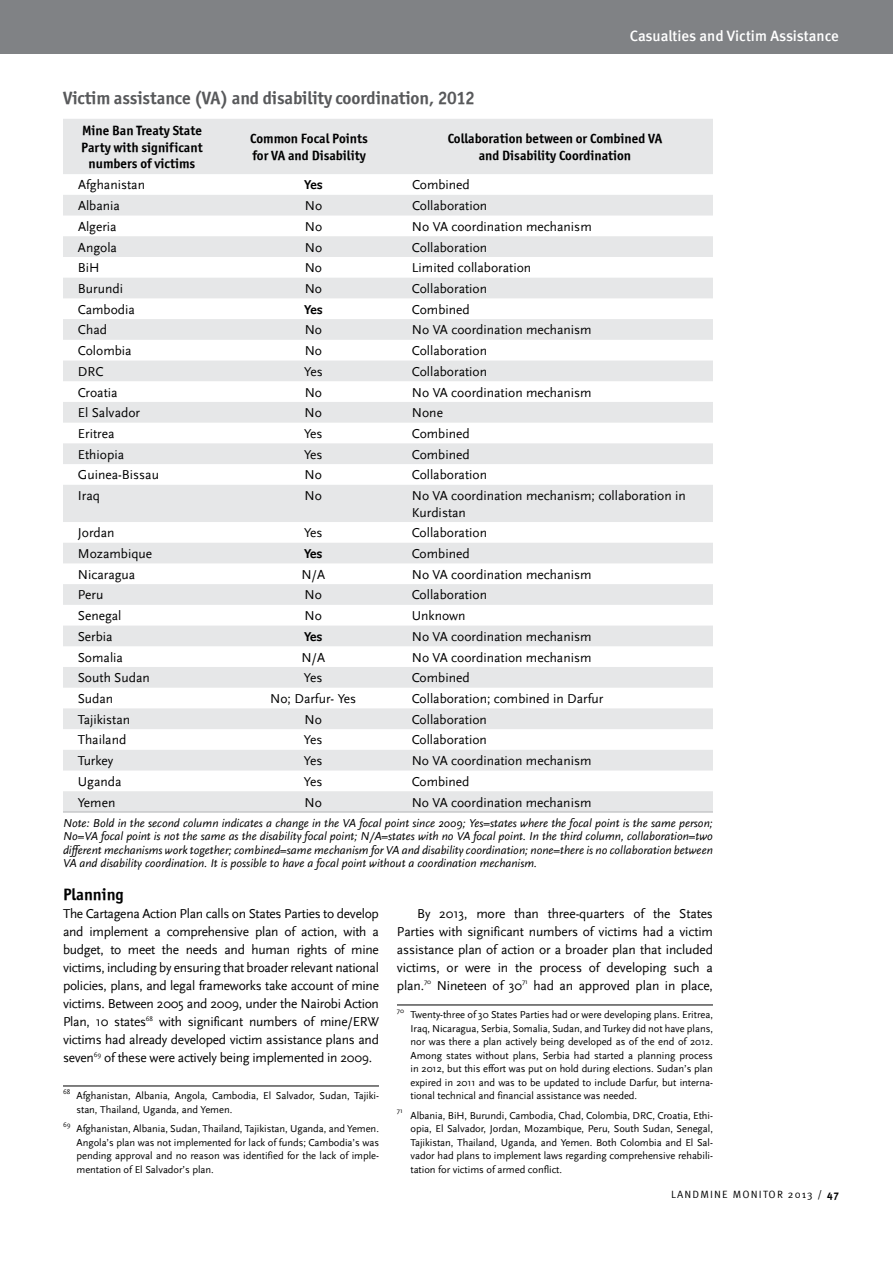
<style>
.page{position:relative;width:893px;height:1263px;background:#fff}
.page>*{position:absolute;margin:0;border:0;box-sizing:border-box;transform-origin:0 0}
.t1{font:18px "Officina Sans ITCTT Bold";letter-spacing:-.01em;color:#58595b}
.t2{font:16.5px "Officina Sans ITCTT Bold";color:#000}
.t3{font:500 15px "Meta";color:#fff}
.t4{font:13.5px/18px "Scala Sans";color:#000;text-align:justify}
.t5{font:13.5px/16.5px "Officina Sans ITCTT Bold";color:#000;text-align:center}
.t6{font:700 13.5px "Scala Sans";letter-spacing:-.045em;color:#000}
.t7{font:italic 12px/13.5px "Scala Sans";color:#000;text-align:justify}
.t8{font:10.5px/13.5px "Scala Sans";letter-spacing:-.005em;color:#000;text-align:justify}
.t9{font:10.5px "Meta Normal Caps";letter-spacing:.11em;color:#000}
.t10{font:7.05px "Scala Sans";letter-spacing:-.005em;color:#000}
.s1{font-family:"Meta";font-weight:700}
</style>
<div class="page">
<div style="left:0;top:0;width:893px;height:54px;background:#808285"></div>
<hr style="left:63px;top:1085px;width:316px;height:1px;background:#000">
<hr style="left:397px;top:1004px;width:316px;height:1px;background:#000">
<svg style="left:63px;top:119px;width:650px;height:692px;fill:#e6e7e8"></svg>
<hr style="left:63px;top:811px;width:158px;height:2px;background:#c7c8ca">
<hr style="left:221px;top:811px;width:176px;height:2px;background:#c7c8ca">
<hr style="left:397px;top:811px;width:316px;height:2px;background:#c7c8ca">
<p class="t3" style="left:630px;top:28px;width:211px">Casualties and Victim Assistance</p>
<h1 class="t1" style="left:63px;top:86px;width:413px">Victim assistance (VA) and disability coordination, 2012</h1>
<p class="t5" style="left:81px;top:122px;width:123px">Mine Ban Treaty State<br>Party with significant numbers of victims</p>
<p class="t5" style="left:250px;top:130px;width:119px;text-align:left">Common Focal Points for VA and Disability</p>
<p class="t5" style="left:448px;top:130px;width:216px">Collaboration between or Combined VA and Disability Coordination</p>
<p class="t4" style="left:78px;top:176px;width:69px">Afghanistan</p>
<p class="t6" style="left:304px;top:177px;width:20px">Yes</p>
<p class="t4" style="left:412px;top:176px;width:59px">Combined</p>
<p class="t4" style="left:78px;top:197px;width:43px">Albania</p>
<p class="t4" style="left:305px;top:197px;width:19px">No</p>
<p class="t4" style="left:412px;top:197px;width:77px">Collaboration</p>
<p class="t4" style="left:78px;top:218px;width:40px">Algeria</p>
<p class="t4" style="left:305px;top:218px;width:19px">No</p>
<p class="t4" style="left:412px;top:218px;width:181px">No VA coordination mechanism</p>
<p class="t4" style="left:78px;top:238px;width:41px">Angola</p>
<p class="t4" style="left:305px;top:238px;width:19px">No</p>
<p class="t4" style="left:412px;top:238px;width:77px">Collaboration</p>
<p class="t4" style="left:78px;top:259px;width:23px">BiH</p>
<p class="t4" style="left:305px;top:259px;width:19px">No</p>
<p class="t4" style="left:412px;top:259px;width:121px">Limited collaboration</p>
<p class="t4" style="left:78px;top:280px;width:47px">Burundi</p>
<p class="t4" style="left:305px;top:280px;width:19px">No</p>
<p class="t4" style="left:412px;top:280px;width:77px">Collaboration</p>
<p class="t4" style="left:78px;top:301px;width:58px">Cambodia</p>
<p class="t6" style="left:304px;top:302px;width:20px">Yes</p>
<p class="t4" style="left:412px;top:301px;width:59px">Combined</p>
<p class="t4" style="left:78px;top:321px;width:31px">Chad</p>
<p class="t4" style="left:305px;top:321px;width:19px">No</p>
<p class="t4" style="left:412px;top:321px;width:181px">No VA coordination mechanism</p>
<p class="t4" style="left:78px;top:342px;width:55px">Colombia</p>
<p class="t4" style="left:305px;top:342px;width:19px">No</p>
<p class="t4" style="left:412px;top:342px;width:77px">Collaboration</p>
<p class="t4" style="left:78px;top:363px;width:27px">DRC</p>
<p class="t4" style="left:304px;top:363px;width:20px">Yes</p>
<p class="t4" style="left:412px;top:363px;width:77px">Collaboration</p>
<p class="t4" style="left:78px;top:383px;width:41px">Croatia</p>
<p class="t4" style="left:305px;top:383px;width:19px">No</p>
<p class="t4" style="left:412px;top:383px;width:181px">No VA coordination mechanism</p>
<p class="t4" style="left:78px;top:404px;width:64px">El Salvador</p>
<p class="t4" style="left:305px;top:404px;width:19px">No</p>
<p class="t4" style="left:412px;top:404px;width:33px">None</p>
<p class="t4" style="left:78px;top:425px;width:38px">Eritrea</p>
<p class="t4" style="left:304px;top:425px;width:20px">Yes</p>
<p class="t4" style="left:412px;top:425px;width:59px">Combined</p>
<p class="t4" style="left:78px;top:445px;width:48px">Ethiopia</p>
<p class="t4" style="left:304px;top:445px;width:20px">Yes</p>
<p class="t4" style="left:412px;top:445px;width:59px">Combined</p>
<p class="t4" style="left:78px;top:466px;width:83px">Guinea-Bissau</p>
<p class="t4" style="left:305px;top:466px;width:19px">No</p>
<p class="t4" style="left:412px;top:466px;width:77px">Collaboration</p>
<p class="t4" style="left:78px;top:487px;width:24px">Iraq</p>
<p class="t4" style="left:305px;top:487px;width:19px">No</p>
<p class="t4" style="left:412px;top:488px;width:276px;line-height:16.5px">No VA coordination mechanism; collaboration in<br>Kurdistan</p>
<p class="t4" style="left:78px;top:524px;width:38px">Jordan</p>
<p class="t4" style="left:304px;top:524px;width:20px">Yes</p>
<p class="t4" style="left:412px;top:524px;width:77px">Collaboration</p>
<p class="t4" style="left:78px;top:545px;width:76px">Mozambique</p>
<p class="t6" style="left:304px;top:546px;width:20px">Yes</p>
<p class="t4" style="left:412px;top:545px;width:59px">Combined</p>
<p class="t4" style="left:78px;top:566px;width:59px">Nicaragua</p>
<p class="t4" style="left:301px;top:566px;width:25px">N/A</p>
<p class="t4" style="left:412px;top:566px;width:181px">No VA coordination mechanism</p>
<p class="t4" style="left:78px;top:586px;width:27px">Peru</p>
<p class="t4" style="left:305px;top:586px;width:19px">No</p>
<p class="t4" style="left:412px;top:586px;width:77px">Collaboration</p>
<p class="t4" style="left:78px;top:607px;width:45px">Senegal</p>
<p class="t4" style="left:305px;top:607px;width:19px">No</p>
<p class="t4" style="left:412px;top:607px;width:55px">Unknown</p>
<p class="t4" style="left:78px;top:628px;width:36px">Serbia</p>
<p class="t6" style="left:304px;top:629px;width:20px">Yes</p>
<p class="t4" style="left:412px;top:628px;width:181px">No VA coordination mechanism</p>
<p class="t4" style="left:78px;top:648px;width:47px">Somalia</p>
<p class="t4" style="left:301px;top:648px;width:25px">N/A</p>
<p class="t4" style="left:412px;top:648px;width:181px">No VA coordination mechanism</p>
<p class="t4" style="left:78px;top:669px;width:74px">South Sudan</p>
<p class="t4" style="left:304px;top:669px;width:20px">Yes</p>
<p class="t4" style="left:412px;top:669px;width:59px">Combined</p>
<p class="t4" style="left:78px;top:690px;width:37px">Sudan</p>
<p class="t4" style="left:270px;top:690px;width:88px">No; Darfur- Yes</p>
<p class="t4" style="left:412px;top:690px;width:193px">Collaboration; combined in Darfur</p>
<p class="t4" style="left:78px;top:711px;width:54px">Tajikistan</p>
<p class="t4" style="left:305px;top:711px;width:19px">No</p>
<p class="t4" style="left:412px;top:711px;width:77px">Collaboration</p>
<p class="t4" style="left:78px;top:731px;width:50px">Thailand</p>
<p class="t4" style="left:304px;top:731px;width:20px">Yes</p>
<p class="t4" style="left:412px;top:731px;width:77px">Collaboration</p>
<p class="t4" style="left:78px;top:752px;width:37px">Turkey</p>
<p class="t4" style="left:304px;top:752px;width:20px">Yes</p>
<p class="t4" style="left:412px;top:752px;width:181px">No VA coordination mechanism</p>
<p class="t4" style="left:78px;top:773px;width:45px">Uganda</p>
<p class="t4" style="left:304px;top:773px;width:20px">Yes</p>
<p class="t4" style="left:412px;top:773px;width:59px">Combined</p>
<p class="t4" style="left:78px;top:793px;width:39px">Yemen</p>
<p class="t4" style="left:304px;top:793px;width:19px">No</p>
<p class="t4" style="left:412px;top:793px;width:181px">No VA coordination mechanism</p>
<p class="t7" style="left:63px;top:816px;width:651px">Note: Bold in the second column indicates a change in the VA focal point since 2009; Yes=states where the focal point is the same person; No=VA focal point is not the same as the disability focal point; N/A=states with no VA focal point. In the third column, collaboration=two different mechanisms work together; combined=same mechanism for VA and disability coordination; none=there is no collaboration between VA and disability coordination. It is possible to have a focal point without a coordination mechanism.</p>
<p class="t2" style="left:63px;top:884px;width:62px">Planning</p>
<p class="t4" style="left:63px;top:905px;width:317px">The Cartagena Action Plan calls on States Parties to develop and implement a comprehensive plan of action, with a budget, to meet the needs and human rights of mine victims, including by ensuring that broader relevant national policies, plans, and legal frameworks take account of mine victims. Between 2005 and 2009, under the Nairobi Action Plan, 10 states<sup>68</sup> with significant numbers of mine/ERW victims had already developed victim assistance plans and seven<sup>69</sup> of these were actively being implemented in 2009.</p>
<p class="t10" style="left:63px;top:1088px;width:9px">68</p>
<p class="t8" style="left:76px;top:1089px;width:304px">Afghanistan, Albania, Angola, Cambodia, El Salvador, Sudan, Tajiki&shy;stan, Thailand, Uganda, and Yemen.</p>
<p class="t10" style="left:63px;top:1121px;width:9px">69</p>
<p class="t8" style="left:76px;top:1122px;width:304px">Afghanistan, Albania, Sudan, Thailand, Tajikistan, Uganda, and Yemen.<br>Angola’s plan was not implemented for lack of funds; Cambodia’s was pending approval and no reason was identified for the lack of imple&shy;mentation of El Salvador’s plan.</p>
<p class="t4" style="left:397px;top:905px;width:317px;text-indent:20px">By 2013, more than three-quarters of the States Parties with significant numbers of victims had a victim assistance plan of action or a broader plan that included victims, or were in the process of developing such a plan.<sup>70</sup> Nineteen of 30<sup>71</sup> had an approved plan in place,</p>
<p class="t10" style="left:397px;top:1007px;width:9px">70</p>
<p class="t8" style="left:410px;top:1008px;width:304px">Twenty-three of 30 States Parties had or were developing plans. Eritrea, Iraq, Nicaragua, Serbia, Somalia, Sudan, and Turkey did not have plans, nor was there a plan actively being developed as of the end of 2012.<br>Among states without plans, Serbia had started a planning process in 2012, but this effort was put on hold during elections. Sudan’s plan expired in 2011 and was to be updated to include Darfur, but interna&shy;tional technical and financial assistance was needed.</p>
<p class="t10" style="left:397px;top:1107px;width:7px">71</p>
<p class="t8" style="left:410px;top:1109px;width:304px">Albania, BiH, Burundi, Cambodia, Chad, Colombia, DRC, Croatia, Ethi&shy;opia, El Salvador, Jordan, Mozambique, Peru, South Sudan, Senegal, Tajikistan, Thailand, Uganda, and Yemen. Both Colombia and El Sal&shy;vador had plans to implement laws regarding comprehensive rehabili&shy;tation for victims of armed conflict.</p>
<p class="t9" style="left:671px;top:1188px;width:169px">LANDMINE MONITOR 2013 / <span class="s1">47</span></p>
</div>
